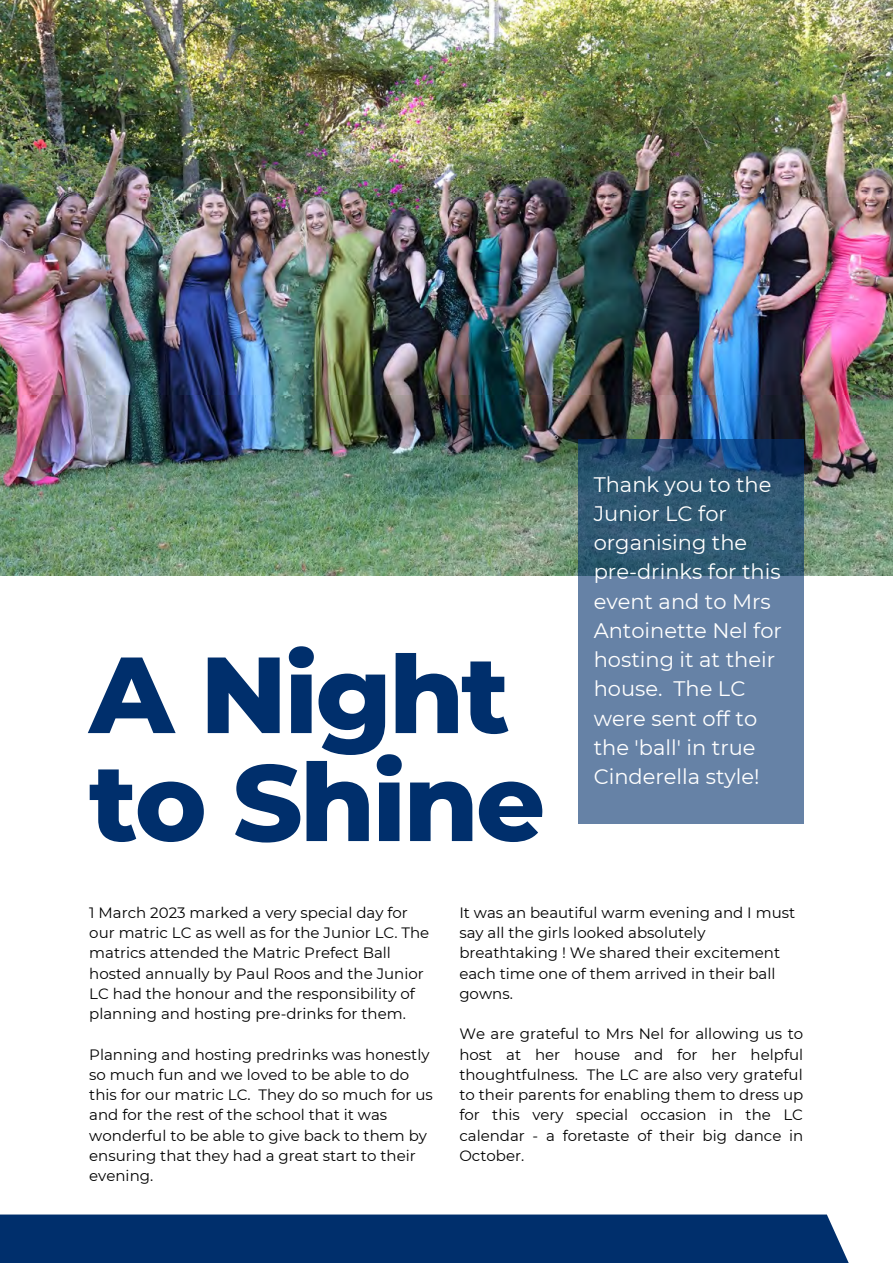
<style>
.page{position:relative;width:893px;height:1264px;background:#fff}
.page>*{position:absolute;margin:0;border:0;box-sizing:border-box;transform-origin:0 0}
.t1{font:800 107.85px/107.9px "Montserrat";letter-spacing:-.025em;color:#002f6c}
.t2{font:21px/29.2px "Montserrat";color:#fff}
.t3{font:15px/20.2px "Montserrat";color:#000}
</style>
<div class="page">
<img style="left:0;top:0;width:892px;height:576px">
<svg style="left:578px;top:438px;width:225px;height:385px;background:#507092"></svg>
<div style="left:0;top:1214px;width:849px;height:48px;background:#002f6c"></div>
<h1 class="t1" style="left:89px;top:640px;width:457px">A Night to Shine</h1>
<h2 class="t2" style="left:593px;top:469px;width:190px">Thank you to the<br>Junior LC for organising the pre-drinks for this event and to Mrs<br>Antoinette Nel for hosting it at their house. The LC were sent off to the 'ball' in true<br>Cinderella style!</h2>
<p class="t3" style="left:89px;top:902px;width:341px">1 March 2023 marked a very special day for our matric LC as well as for the Junior LC. The matrics attended the Matric Prefect Ball hosted annually by Paul Roos and the Junior LC had the honour and the responsibility of planning and hosting pre-drinks for them.</p>
<p class="t3" style="left:89px;top:1044px;width:345px">Planning and hosting predrinks was honestly so much fun and we loved to be able to do this for our matric LC. They do so much for us and for the rest of the school that it was wonderful to be able to give back to them by ensuring that they had a great start to their evening.</p>
<p class="t3" style="left:459px;top:902px;width:337px">It was an beautiful warm evening and I must say all the girls looked absolutely breathtaking ! We shared their excitement each time one of them arrived in their ball gowns.</p>
<p class="t3" style="left:459px;top:1023px;width:345px;text-align:justify">We are grateful to Mrs Nel for allowing us to host at her house and for her helpful thoughtfulness. The LC are also very grateful to their parents for enabling them to dress up for this very special occasion in the LC calendar - a foretaste of their big dance in October.</p>
</div>
